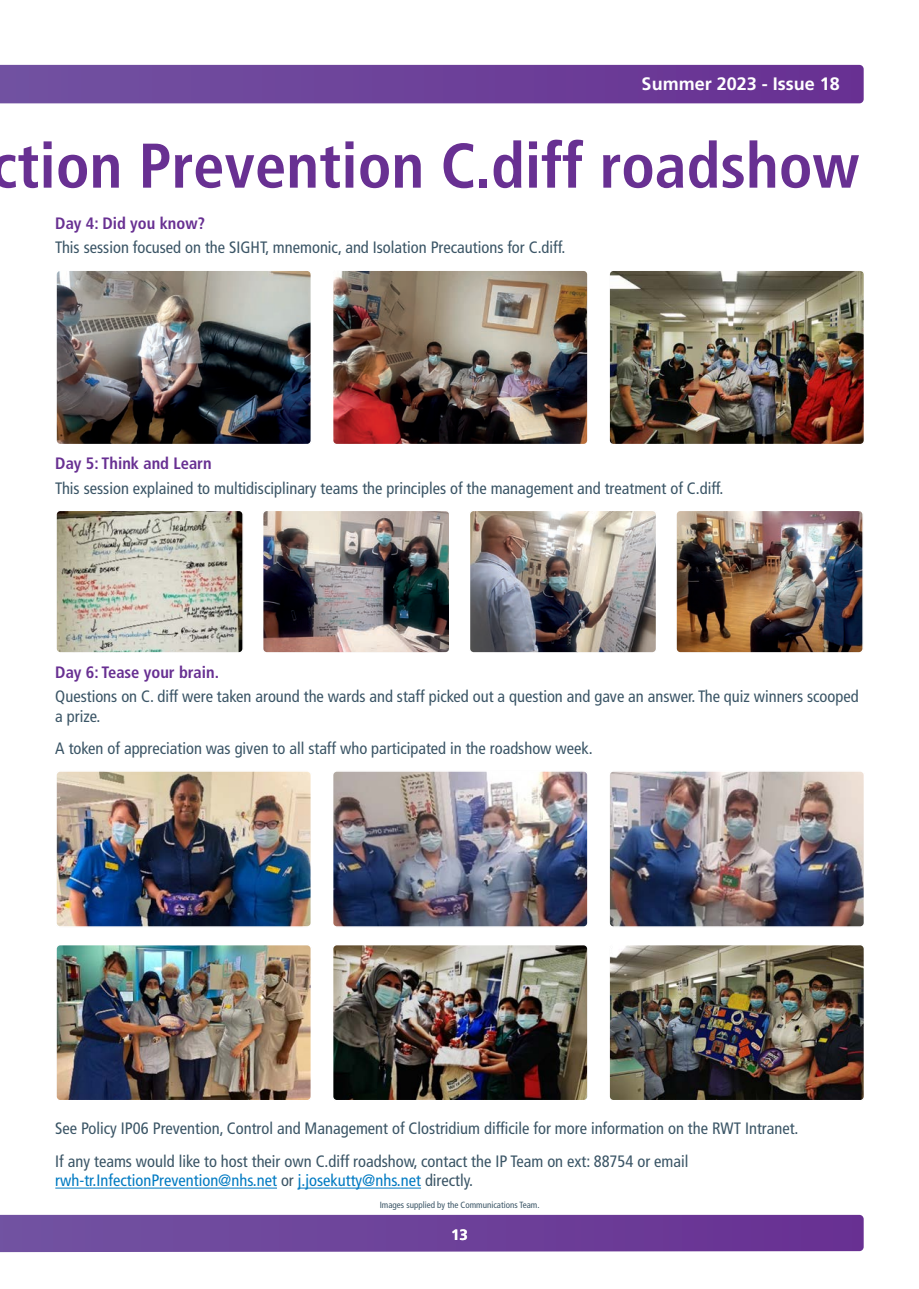
<style>
.page{position:relative;width:919px;height:1289px;background:#fff}
.page>*{position:absolute;margin:0;border:0;box-sizing:border-box;transform-origin:0 0}
.t1{font:700 condensed 63px "Frutiger LT Std";color:#683092}
.t2{font:700 18px "Frutiger LT Std";color:#fff}
.Body_text{font:condensed 16.5px/19.8px "Frutiger LT Std";color:#3b5566}
.t3{font:700 condensed 16.5px "Frutiger LT Std";color:#683092}
.t4{font:700 15px "Frutiger LT Std";color:#fff}
.Body_text-2{font:condensed 9px "Frutiger LT Std";color:#3b5566}
.s1{color:#007ac2}
</style>
<div class="page">
<svg style="left:0;top:65px;width:863px;height:38px;background:#6c4099"></svg>
<svg style="left:0;top:1214px;width:863px;height:38px;background:#71479d"></svg>
<hr style="left:55px;top:1187px;width:222px;height:1px;background:#007ac2">
<hr style="left:298px;top:1187px;width:123px;height:1px;background:#007ac2">
<img style="left:58px;top:272px;width:251px;height:170px">
<div style="left:55px;top:269px;width:257px;height:176px;border:2px solid #fff;border-radius:4px"></div>
<img style="left:335px;top:272px;width:250px;height:170px">
<div style="left:332px;top:269px;width:256px;height:176px;border:2px solid #fff;border-radius:4px"></div>
<img style="left:611px;top:272px;width:251px;height:170px">
<div style="left:608px;top:269px;width:257px;height:176px;border:2px solid #fff;border-radius:4px"></div>
<img style="left:58px;top:512px;width:183px;height:138px">
<div style="left:55px;top:509px;width:189px;height:144px;border:2px solid #fff;border-radius:4px"></div>
<img style="left:265px;top:512px;width:182px;height:138px">
<div style="left:262px;top:509px;width:188px;height:144px;border:2px solid #fff;border-radius:4px"></div>
<img style="left:471px;top:512px;width:183px;height:138px">
<div style="left:468px;top:509px;width:189px;height:144px;border:2px solid #fff;border-radius:4px"></div>
<img style="left:678px;top:512px;width:182px;height:138px">
<div style="left:675px;top:509px;width:188px;height:144px;border:2px solid #fff;border-radius:4px"></div>
<img style="left:58px;top:773px;width:251px;height:151px">
<div style="left:55px;top:770px;width:257px;height:157px;border:2px solid #fff;border-radius:4px"></div>
<img style="left:335px;top:773px;width:250px;height:151px">
<div style="left:332px;top:770px;width:256px;height:157px;border:2px solid #fff;border-radius:4px"></div>
<img style="left:611px;top:773px;width:251px;height:151px">
<div style="left:608px;top:770px;width:257px;height:157px;border:2px solid #fff;border-radius:4px"></div>
<img style="left:58px;top:946px;width:251px;height:152px">
<div style="left:55px;top:943px;width:257px;height:158px;border:2px solid #fff;border-radius:4px"></div>
<img style="left:335px;top:946px;width:250px;height:152px">
<div style="left:332px;top:943px;width:256px;height:158px;border:2px solid #fff;border-radius:4px"></div>
<img style="left:611px;top:946px;width:251px;height:152px">
<div style="left:608px;top:943px;width:257px;height:158px;border:2px solid #fff;border-radius:4px"></div>
<p class="t2" style="left:641px;top:73px;width:200px">Summer 2023 - Issue 18</p>
<h1 class="t1" style="left:-10px;top:128px;width:870px">ction Prevention C.diff roadshow</h1>
<p class="t3" style="left:55px;top:214px;width:151px">Day 4: Did you know?</p>
<p class="Body_text" style="left:55px;top:238px;width:511px">This session focused on the SIGHT, mnemonic, and Isolation Precautions for C.diff.</p>
<p class="t3" style="left:55px;top:454px;width:158px">Day 5: Think and Learn</p>
<p class="Body_text" style="left:55px;top:478px;width:669px">This session explained to multidisciplinary teams the principles of the management and treatment of C.diff.</p>
<p class="t3" style="left:55px;top:662px;width:165px">Day 6: Tease your brain.</p>
<p class="Body_text" style="left:55px;top:686px;width:804px">Questions on C. diff were taken around the wards and staff picked out a question and gave an answer. The quiz winners scooped a prize.</p>
<p class="Body_text" style="left:55px;top:738px;width:539px">A token of appreciation was given to all staff who participated in the roadshow week.</p>
<p class="Body_text" style="left:55px;top:1118px;width:744px">See Policy IP06 Prevention, Control and Management of Clostridium difficile for more information on the RWT Intranet.</p>
<p class="Body_text" style="left:55px;top:1151px;width:634px">If any teams would like to host their own C.diff roadshow, contact the IP Team on ext: 88754 or email <span class="s1">rwh-tr.InfectionPrevention@nhs.net</span> or <span class="s1">j.josekutty@nhs.net</span> directly.</p>
<p class="Body_text-2" style="left:379px;top:1199px;width:161px">Images supplied by the Communications Team.</p>
<p class="t4" style="left:451px;top:1225px;width:18px">13</p>
</div>
